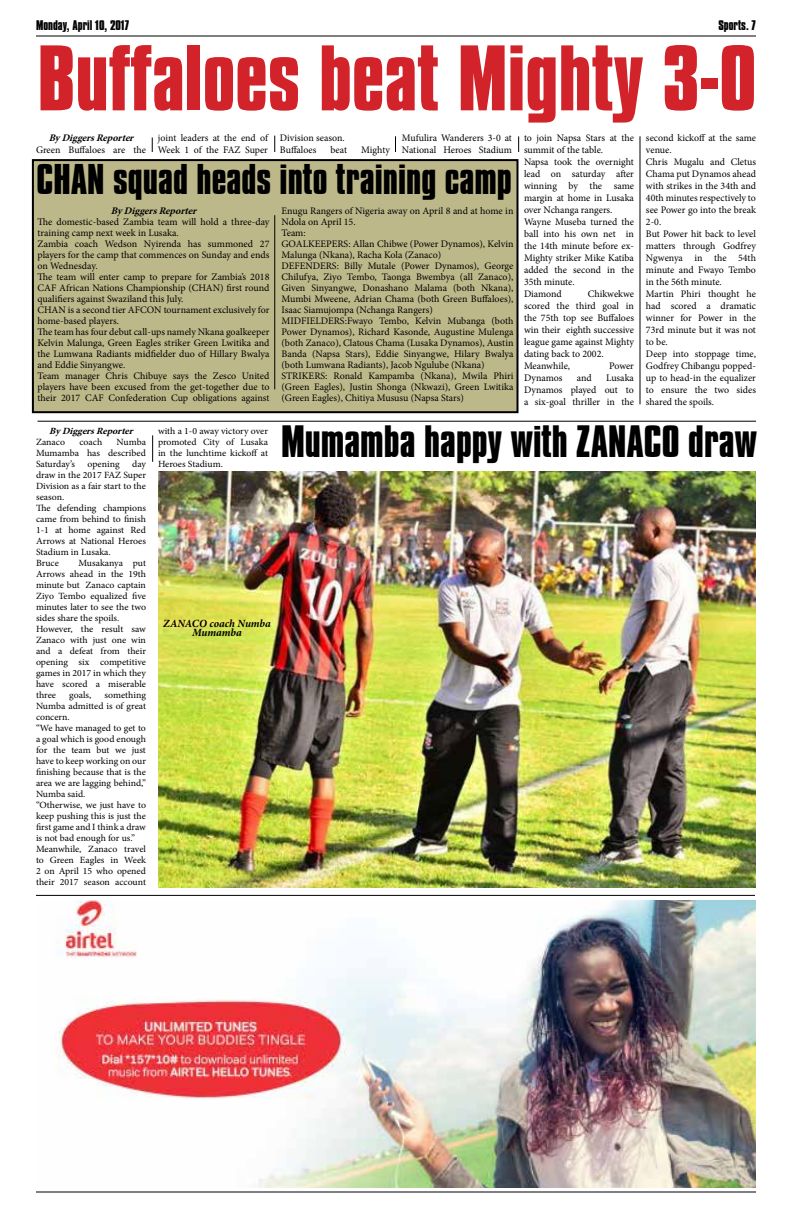
<style>
.page{position:relative;width:792px;height:1224px;background:#fff}
.page>*{position:absolute;margin:0;border:0;box-sizing:border-box;transform-origin:0 0}
.t1{font:700 80px "Compacta BT";color:#d2232a}
.t2{font:700 39px "Compacta BT";color:#000}
.t3{font:700 37px "Compacta BT";color:#000}
.t4{font:700 12px "Compacta BT";color:#000}
.t5{font:italic 700 11px/9px "Minion Pro";letter-spacing:-.005em;color:#000;text-align:center}
.t6{font:10px/12px "Minion Pro";color:#000}
.t7{font:italic 700 10px "Minion Pro";color:#000}
.t8{font:9.5px/11px "Minion Pro";color:#000}
.t9{font:italic 700 9.5px "Minion Pro";color:#000}
</style>
<div class="page">
<div style="left:33px;top:160px;width:485px;height:252px;background:#bdb88a"></div>
<div style="left:32px;top:159px;width:486px;height:254px;border:2px solid #000"></div>
<hr style="left:36px;top:36px;width:720px;height:1px;background:#000">
<img style="left:158px;top:472px;width:598px;height:415px">
<svg style="left:152px;top:435px;width:1px;height:27px"></svg>
<hr style="left:274px;top:215px;width:1px;height:174px;background:#000">
<svg style="left:152px;top:138px;width:1px;height:14px"></svg>
<svg style="left:518px;top:136px;width:1px;height:16px"></svg>
<svg style="left:395px;top:136px;width:1px;height:16px"></svg>
<svg style="left:274px;top:136px;width:1px;height:16px"></svg>
<hr style="left:640px;top:136px;width:1px;height:268px;background:#000">
<img style="left:56px;top:900px;width:700px;height:288px">
<hr style="left:36px;top:1192px;width:720px;height:1px;background:#000">
<hr style="left:36px;top:895px;width:719px;height:1px;background:#000">
<hr style="left:38px;top:421px;width:718px;height:1px;background:#000">
<p class="t4" style="left:36px;top:17px;width:95px">Monday, April 10, 2017</p>
<p class="t4" style="left:718px;top:17px;width:39px">Sports. 7</p>
<h1 class="t1" style="left:38px;top:30px;width:721px">Buffaloes beat Mighty 3-0</h1>
<p class="t7" style="left:49px;top:131px;width:90px">ByDiggersReporter</p>
<p class="t6" style="left:36px;top:144px;width:112px">Green Buffaloes are the</p>
<p class="t6" style="left:158px;top:132px;width:112px">joint leaders at the end of<br>Week 1 of the FAZ Super</p>
<p class="t6" style="left:280px;top:132px;width:66px">Division season.<br>Buffaloes</p>
<p class="t6" style="left:331px;top:144px;width:18px">beat</p>
<p class="t6" style="left:361px;top:144px;width:30px">Mighty</p>
<p class="t6" style="left:402px;top:132px;width:112px">Mufulira Wanderers 3-0 at<br>National Heroes Stadium</p>
<h3 class="t3" style="left:36px;top:157px;width:477px">CHAN squad heads into training camp</h3>
<p class="t7" style="left:111px;top:203px;width:90px">ByDiggersReporter</p>
<p class="t6" style="left:38px;top:216px;width:234px;line-height:11px">The domestic-based Zambia team will hold a three-day training camp next week in Lusaka.<br>Zambia coach Wedson Nyirenda has summoned 27 players for the camp that commences on Sunday and ends on Wednesday.<br>The team will enter camp to prepare for Zambia’s 2018<br>CAF African Nations Championship (CHAN) first round qualifiers against Swaziland this July.<br>CHAN is a second tier AFCON tournament exclusively for home-based players.<br>The team has four debut call-ups namely Nkana goalkeeper Kelvin Malunga, Green Eagles striker Green Lwitika and the Lumwana Radiants midfielder duo of Hillary Bwalya and Eddie Sinyangwe.<br>Team manager Chris Chibuye says the Zesco United players have been excused from the get-together due to their 2017 CAF Confederation Cup obligations against</p>
<p class="t6" style="left:282px;top:205px;width:234px;line-height:11px">Enugu Rangers of Nigeria away on April 8 and at home in Ndola on April 15.<br>Team:<br>GOALKEEPERS: Allan Chibwe (Power Dynamos), Kelvin Malunga (Nkana), Racha Kola (Zanaco)<br>DEFENDERS: Billy Mutale (Power Dynamos), George Chilufya, Ziyo Tembo, Taonga Bwembya (all Zanaco), Given Sinyangwe, Donashano Malama (both Nkana), Mumbi Mweene, Adrian Chama (both Green Buffaloes), Isaac Siamujompa (Nchanga Rangers)<br>MIDFIELDERS:Fwayo Tembo, Kelvin Mubanga (both Power Dynamos), Richard Kasonde, Augustine Mulenga (both Zanaco), Clatous Chama (Lusaka Dynamos), Austin Banda (Napsa Stars), Eddie Sinyangwe, Hilary Bwalya (both Lumwana Radiants), Jacob Ngulube (Nkana)<br>STRIKERS: Ronald Kampamba (Nkana), Mwila Phiri (Green Eagles), Justin Shonga (Nkwazi), Green Lwitika (Green Eagles), Chitiya Mususu (Napsa Stars)</p>
<p class="t6" style="left:524px;top:132px;width:112px">to join Napsa Stars at the summit of the table.<br>Napsa took the overnight lead on saturday after winning by the same margin at home in Lusaka over Nchanga rangers.<br>Wayne Museba turned the ball into his own net in the 14th minute before ex-<br>Mighty striker Mike Katiba added the second in the<br>35th minute.<br>Diamond</p>
<p class="t6" style="left:524px;top:288px;width:112px;text-indent:64px">Chikwekwe scored the third goal in the 75th top see Buffaloes win their eighth successive league game against Mighty dating back to 2002.<br>Meanwhile,</p>
<p class="t6" style="left:609px;top:360px;width:26px">Power</p>
<p class="t6" style="left:524px;top:372px;width:40px">Dynamos</p>
<p class="t6" style="left:577px;top:372px;width:16px">and</p>
<p class="t6" style="left:524px;top:372px;width:112px;text-align:justify;text-indent:82px">Lusaka Dynamos played out to a six-goal thriller in the</p>
<p class="t6" style="left:646px;top:132px;width:112px">second kickoff at the same venue.<br>Chris Mugalu and Cletus<br>Chama put Dynamos ahead with strikes in the 34th and<br>40th minutes respectively to see Power go into the break<br>2-0.<br>But Power hit back to level matters through Godfrey<br>Ngwenya in the 54th minute and Fwayo Tembo in the 56th minute.<br>Martin Phiri thought he had scored a dramatic winner for Power in the<br>73rd minute but it was not to be.<br>Deep into stoppage time,<br>Godfrey Chibangu popped&shy;up to head-in the equalizer to ensure the two sides shared the spoils.</p>
<p class="t9" style="left:49px;top:425px;width:88px">ByDiggersReporter</p>
<p class="t8" style="left:36px;top:437px;width:31px">Zanaco</p>
<p class="t8" style="left:79px;top:437px;width:24px">coach</p>
<p class="t8" style="left:36px;top:437px;width:112px;text-align:justify;text-indent:81px">Numba Mumamba has described Saturday’s</p>
<p class="t8" style="left:36px;top:459px;width:112px;text-indent:96px">day draw in the 2017 FAZ Super<br>Division as a fair start to the season.<br>The defending champions came from behind to finish<br>1-1 at home against Red<br>Arrows at National Heroes<br>Stadium in Lusaka.<br>Bruce</p>
<p class="t8" style="left:88px;top:459px;width:34px">opening</p>
<p class="t8" style="left:36px;top:558px;width:112px;text-indent:43px">Musakanya put<br>Arrows ahead in the 19th minute but Zanaco captain<br>Ziyo Tembo equalized five minutes later to see the two sides share the spoils.<br>However, the result saw<br>Zanaco with just one win and a defeat from their opening six competitive games in 2017 in which they have scored a miserable three</p>
<p class="t8" style="left:36px;top:690px;width:112px;text-indent:69px">something<br>Numba admitted is of great concern.<br>“We have managed to get to a goal which is good enough for the team but we just have to keep working on our finishing because that is the area we are lagging behind,”<br>Numba said.<br>“Otherwise, we just have to keep pushing this is just the first game and I think a draw is not bad enough for us.”<br>Meanwhile, Zanaco travel to Green Eagles in Week<br>2 on April 15 who opened their 2017 season account</p>
<p class="t8" style="left:69px;top:690px;width:24px">goals,</p>
<p class="t8" style="left:158px;top:426px;width:112px;text-align:justify">with a 1-0 away victory over promoted City of Lusaka in the lunchtime kickoff at Heroes Stadium.</p>
<h2 class="t2" style="left:281px;top:418px;width:478px">Mumamba happy with ZANACO draw</h2>
<p class="t5" style="left:163px;top:619px;width:109px">ZANACO coach Numba<br>Mumamba</p>
</div>
